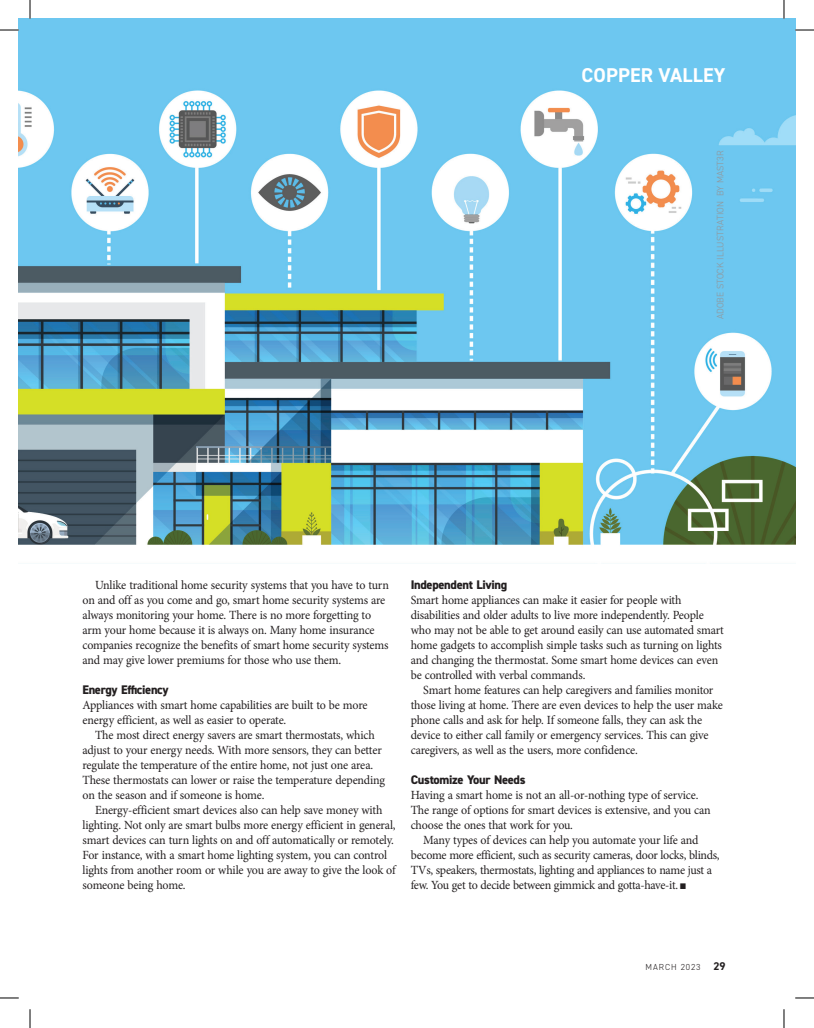
<style>
.page{position:relative;width:814px;height:1028px;background:#fff}
.page>*{position:absolute;margin:0;border:0;box-sizing:border-box;transform-origin:0 0}
.t1{font:700 20px "DIN2014";letter-spacing:.01em;color:#fff}
.t2{font:12.5px/15px "Minion Pro";letter-spacing:-.02em;color:#231f20;scale:.96 1}
.t3{font:800 12.5px "DIN2014";letter-spacing:-.025em;color:#231f20}
.t4{font:300 9.38px "DIN2014";letter-spacing:.01em;color:#939598}
.t5{font:300 8.75px "DIN2014";letter-spacing:.11em;color:#231f20}
.s1{font-weight:700;font-size:11.25px}
</style>
<div class="page">
<img style="left:19px;top:19px;width:776px;height:526px">
<svg style="left:0;top:29px;width:19px;height:2px"></svg>
<svg style="left:795px;top:29px;width:19px;height:2px"></svg>
<svg style="left:0;top:997px;width:19px;height:1px"></svg>
<svg style="left:795px;top:997px;width:19px;height:1px"></svg>
<svg style="left:29px;top:0;width:2px;height:19px"></svg>
<svg style="left:29px;top:1009px;width:2px;height:19px"></svg>
<svg style="left:783px;top:0;width:2px;height:19px"></svg>
<svg style="left:783px;top:1009px;width:2px;height:19px"></svg>
<h1 class="t1" style="left:581px;top:62px;width:145px">COPPER VALLEY</h1>
<p class="t4" style="left:714px;top:319px;width:170px;rotate:-90deg">ADOBE STOCK ILLUSTRATION BY MAST3R</p>
<p class="t2" style="left:82px;top:577px;width:321px;text-indent:13px">Unlike traditional home security systems that you have to turn on and off as you come and go, smart home security systems are always monitoring your home. There is no more forgetting to arm your home because it is always on. Many home insurance companies recognize the benefits of smart home security systems and may give lower premiums for those who use them.</p>
<p class="t3" style="left:82px;top:681px;width:88px">Energy Efficiency</p>
<p class="t2" style="left:82px;top:697px;width:298px">Appliances with smart home capabilities are built to be more energy efficient, as well as easier to operate.</p>
<p class="t2" style="left:82px;top:727px;width:317px;text-indent:13px">The most direct energy savers are smart thermostats, which adjust to your energy needs. With more sensors, they can better regulate the temperature of the entire home, not just one area.<br>These thermostats can lower or raise the temperature depending on the season and if someone is home.</p>
<p class="t2" style="left:82px;top:802px;width:328px;text-indent:13px">Energy-efficient smart devices also can help save money with lighting. Not only are smart bulbs more energy efficient in general, smart devices can turn lights on and off automatically or remotely.<br>For instance, with a smart home lighting system, you can control lights from another room or while you are away to give the look of someone being home.</p>
<p class="t3" style="left:411px;top:576px;width:98px">Independent Living</p>
<p class="t2" style="left:411px;top:592px;width:328px">Smart home appliances can make it easier for people with disabilities and older adults to live more independently. People who may not be able to get around easily can use automated smart home gadgets to accomplish simple tasks such as turning on lights and changing the thermostat. Some smart home devices can even be controlled with verbal commands.</p>
<p class="t2" style="left:411px;top:682px;width:326px;text-indent:13px">Smart home features can help caregivers and families monitor those living at home. There are even devices to help the user make phone calls and ask for help. If someone falls, they can ask the device to either call family or emergency services. This can give caregivers, as well as the users, more confidence.</p>
<p class="t3" style="left:411px;top:771px;width:116px">Customize Your Needs</p>
<p class="t2" style="left:411px;top:787px;width:314px">Having a smart home is not an all-or-nothing type of service.<br>The range of options for smart devices is extensive, and you can choose the ones that work for you.</p>
<p class="t2" style="left:411px;top:832px;width:323px;text-indent:13px">Many types of devices can help you automate your life and become more efficient, such as security cameras, door locks, blinds, TVs, speakers, thermostats, lighting and appliances to name just a few. You get to decide between gimmick and gotta-have-it. ■</p>
<p class="t5" style="left:645px;top:961px;width:81px">MARCH 2023 <span class="s1">29</span></p>
</div>
